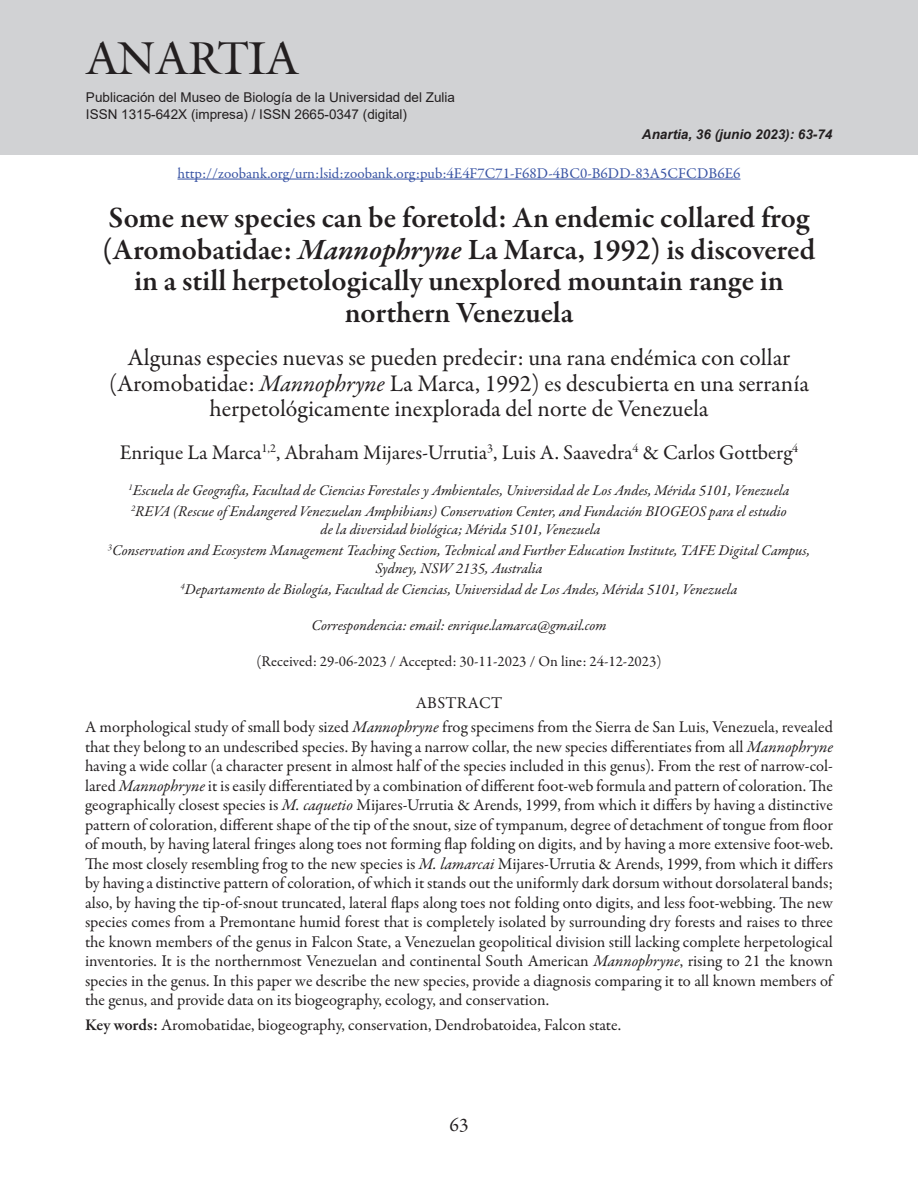
<style>
.page{position:relative;width:918px;height:1188px;background:#fff}
.page>*{position:absolute;margin:0;border:0;box-sizing:border-box;transform-origin:0 0}
.t1{font:45px "Galliard IT Cby BT";color:#231f20}
.t2{font:600 30px/31.5px "Garamond Premr Pro";color:#231f20;text-align:center}
.t3{font:24px/25.5px "Garamond Premr Pro";color:#231f20;text-align:center}
.t4{font:21px "Garamond Premr Pro";letter-spacing:-.005em;color:#231f20}
.t5{font:19.5px "Garamond Premr Pro";color:#231f20}
.t6{font:16.5px/19.5px "Garamond Premr Pro";color:#231f20;text-align:center}
.t7{font:italic 15px/21px "Garamond Premr Pro";color:#231f20;text-align:center}
.t8{font:15px "Garamond Premr Pro";color:#3853a3}
.t9{font:15px "Garamond Premr Pro";color:#231f20}
.t10{font:13.5px/16.2px "Arial";color:#231f20}
.t11{font:italic 700 13.5px "Arial";color:#231f20}
.s1{font-style:italic}
.s2{font-weight:600}
</style>
<div class="page">
<div style="left:0;top:0;width:918px;height:155px;background:#d1d2d4"></div>
<hr style="left:178px;top:179px;width:562px;height:1px;background:#3853a3">
<h1 class="t1" style="left:86px;top:29px;width:214px">ANARTIA</h1>
<p class="t10" style="left:86px;top:90px;width:371px">Publicación del Museo de Biología de la Universidad del Zulia<br>ISSN 1315-642X (impresa) / ISSN 2665-0347 (digital)</p>
<p class="t11" style="left:642px;top:126px;width:192px">Anartia, 36 (junio 2023): 63-74</p>
<p class="t8" style="left:178px;top:164px;width:564px">http://zoobank.org/urn:lsid:zoobank.org:pub:4E4F7C71-F68D-4BC0-B6DD-83A5CFCDB6E6</p>
<h2 class="t2" style="left:103px;top:202px;width:714px">Some new species can be foretold: An endemic collared frog (Aromobatidae: <span class="s1">Mannophryne</span> La Marca, 1992) is discovered in a still herpetologically unexplored mountain range in northern Venezuela</h2>
<h3 class="t3" style="left:109px;top:345px;width:701px">Algunas especies nuevas se pueden predecir: una rana endémica con collar (Aromobatidae: <span class="s1">Mannophryne</span> La Marca, 1992) es descubierta en una serranía herpetológicamente inexplorada del norte de Venezuela</h3>
<p class="t4" style="left:120px;top:440px;width:680px">Enrique La Marca<sup>1,2</sup>, Abraham Mijares-Urrutia<sup>3</sup>, Luis A. Saavedra<sup>4</sup> &amp; Carlos Gottberg<sup>4</sup></p>
<p class="t7" style="left:129px;top:481px;width:662px;text-align:left"><sup>1</sup>Escuela de Geografía, Facultad de Ciencias Forestales y Ambientales, Universidad de Los Andes, Mérida 5101, Venezuela<br><sup>2</sup>REVA (Rescue of Endangered Venezuelan Amphibians) Conservation Center, and Fundación BIOGEOS para el estudio</p>
<p class="t7" style="left:108px;top:520px;width:704px">de la diversidad biológica; Mérida 5101, Venezuela<br><sup>3</sup>Conservation and Ecosystem Management Teaching Section, Technical and Further Education Institute, TAFE Digital Campus,</p>
<p class="t7" style="left:180px;top:559px;width:559px">Sydney, NSW 2135, Australia<br><sup>4</sup>Departamento de Biología, Facultad de Ciencias, Universidad de Los Andes, Mérida 5101, Venezuela</p>
<p class="t7" style="left:311px;top:616px;width:296px">Correspondencia: email: enrique.lamarca@gmail.com</p>
<p class="t9" style="left:256px;top:653px;width:407px">(Received: 29-06-2023 / Accepted: 30-11-2023 / On line: 24-12-2023)</p>
<p class="t6" style="left:85px;top:691px;width:749px;line-height:24px">ABSTRACT<br>A morphological study of small body sized <span class="s1">Mannophryne</span> frog specimens from the Sierra de San Luis, Venezuela, revealed</p>
<p class="t6" style="left:85px;top:737px;width:750px;text-align:justify">that they belong to an undescribed species. By having a narrow collar, the new species differentiates from all <span class="s1">Mannophryne </span>having a wide collar (a character present in almost half of the species included in this genus). From the rest of narrow-col&shy;lared <span class="s1">Mannophryne</span> it is easily differentiated by a combination of different foot-web formula and pattern of coloration. The geographically closest species is <span class="s1">M. caquetio</span> Mijares-Urrutia &amp; Arends, 1999, from which it differs by having a distinctive pattern of coloration, different shape of the tip of the snout, size of tympanum, degree of detachment of tongue from floor of mouth, by having lateral fringes along toes not forming flap folding on digits, and by having a more extensive foot-web.<br>The most closely resembling frog to the new species is <span class="s1">M. lamarcai</span> Mijares-Urrutia &amp; Arends, 1999, from which it differs by having a distinctive pattern of coloration, of which it stands out the uniformly dark dorsum without dorsolateral bands; also, by having the tip-of-snout truncated, lateral flaps along toes not folding onto digits, and less foot-webbing. The new species comes from a Premontane humid forest that is completely isolated by surrounding dry forests and raises to three the known members of the genus in Falcon State, a Venezuelan geopolitical division still lacking complete herpetological inventories. It is the northernmost Venezuelan and continental South American <span class="s1">Mannophryne</span>, rising to 21 the known species in the genus. In this paper we describe the new species, provide a diagnosis comparing it to all known members of the genus, and provide data on its biogeography, ecology, and conservation.</p>
<p class="t6" style="left:85px;top:1015px;width:538px"><span class="s2">Key words:</span> Aromobatidae, biogeography, conservation, Dendrobatoidea, Falcon state.</p>
<p class="t5" style="left:450px;top:1113px;width:20px">63</p>
</div>
